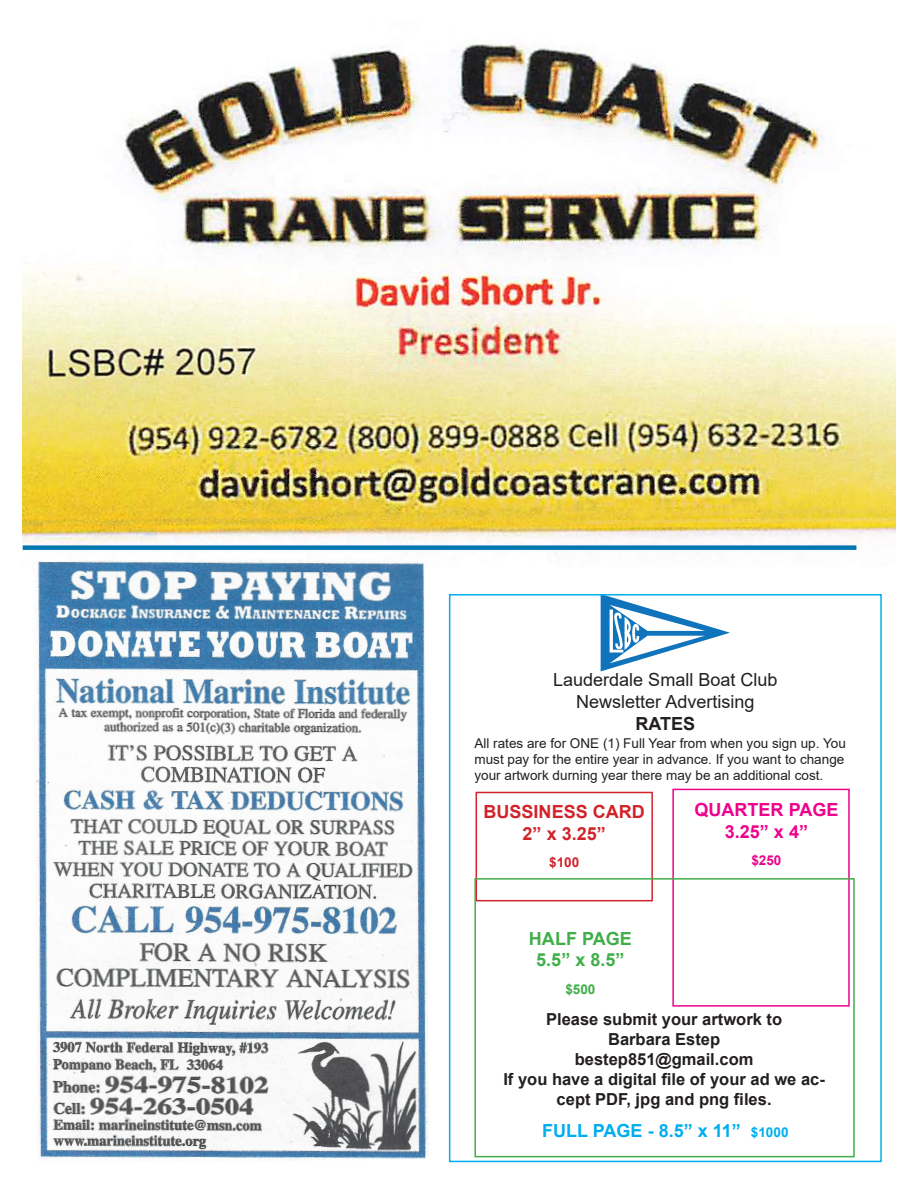
<style>
.page{position:relative;width:918px;height:1188px;background:#fff}
.page>*{position:absolute;margin:0;border:0;box-sizing:border-box;transform-origin:0 0}
.t1{font:18px/21.6px "Arial";color:#231f20;text-align:center}
.t2{font:700 18px "Arial";color:#00aeef}
.t3{font:700 18px/21.6px "Arial";color:#d1232a;text-align:center}
.t4{font:700 18px/21.6px "Arial";color:#ed028c;text-align:center}
.t5{font:700 18px/21.6px "Arial";color:#40ae49;text-align:center}
.t6{font:700 18px "Arial";color:#231f20}
.t7{font:700 16.5px/19.8px "Arial";color:#231f20;text-align:center}
.t8{font:13.5px/16.2px "Arial";color:#231f20;text-align:justify}
.t9{font:700 13.5px "Arial";color:#d1232a}
.t10{font:700 13.5px "Arial";color:#ed028c}
.t11{font:700 13.5px "Arial";color:#40ae49}
.s1{font-size:13.5px}
</style>
<div class="page">
<img style="left:23px;top:44px;width:872px;height:506px">
<img style="left:36px;top:560px;width:392px;height:601px">
<svg style="left:601px;top:597px;width:129px;height:74px"></svg>
<div style="left:476px;top:792px;width:177px;height:109px;border:2px solid #d1232a"></div>
<div style="left:672px;top:789px;width:178px;height:218px;border:2px solid #ed028c"></div>
<div style="left:474px;top:878px;width:381px;height:279px;border:2px solid #40ae49"></div>
<div style="left:449px;top:594px;width:433px;height:568px;border:2px solid #00aeef"></div>
<div style="left:23px;top:545px;width:833px;height:5px;background:#0077ae"></div>
<h1 class="t1" style="left:553px;top:669px;width:226px">Lauderdale Small Boat Club<br>Newsletter Advertising</h1>
<h1 class="t6" style="left:635px;top:711px;width:61px">RATES</h1>
<p class="t8" style="left:474px;top:735px;width:373px">All rates are for ONE (1) Full Year from when you sign up. You must pay for the entire year in advance. If you want to change your artwork durning year there may be an additional cost.</p>
<h1 class="t4" style="left:694px;top:799px;width:145px">QUARTER PAGE<br>3.25” x 4”</h1>
<p class="t10" style="left:751px;top:851px;width:32px">$250</p>
<h1 class="t3" style="left:484px;top:801px;width:163px">BUSSINESS CARD<br>2” x 3.25”</h1>
<p class="t9" style="left:549px;top:852px;width:32px">$100</p>
<h1 class="t5" style="left:529px;top:928px;width:104px">HALF PAGE<br>5.5” x 8.5”</h1>
<p class="t11" style="left:565px;top:979px;width:32px">$500</p>
<p class="t7" style="left:503px;top:1010px;width:323px">Please submit your artwork to<br>Barbara Estep<br>bestep851@gmail.com<br>If you have a digital file of your ad we ac&shy;cept PDF, jpg and png files.</p>
<h1 class="t2" style="left:542px;top:1118px;width:248px">FULL PAGE - 8.5” x 11” <span class="s1">$1000</span></h1>
</div>
